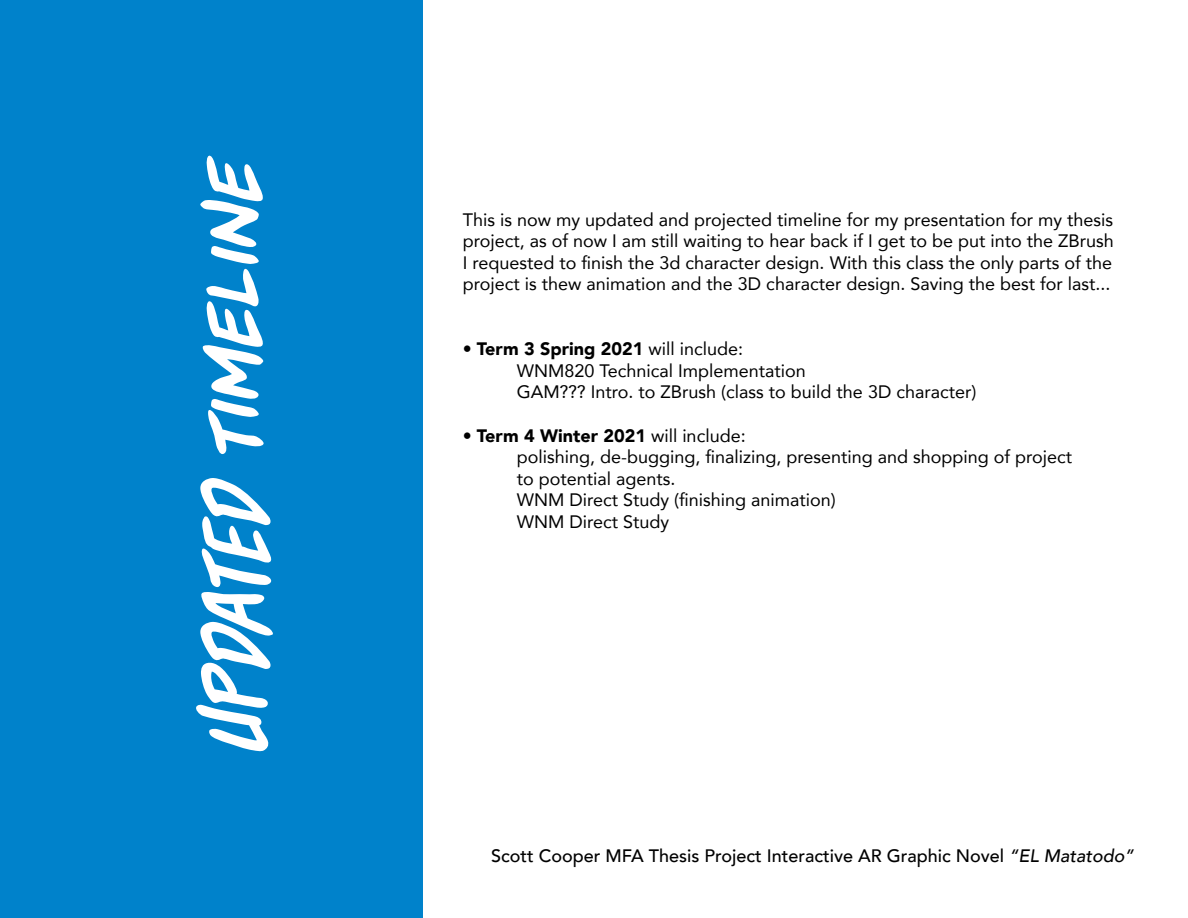
<style>
.page{position:relative;width:1188px;height:918px;background:#fff}
.page>*{position:absolute;margin:0;border:0;box-sizing:border-box;transform-origin:0 0}
.t1{font:italic 106.5px "Blambastic BB";color:#fff}
.t2{font:18px/21.6px "Avenir";color:#000}
.t3{font:500 18px "Avenir";color:#000}
.s1{font-weight:900}
.s2{font-style:italic}
</style>
<div class="page">
<div style="left:0;top:0;width:423px;height:918px;background:#0082cb"></div>
<h1 class="t1" style="left:172px;top:753px;width:600px;rotate:-90deg">UPDATED timeline</h1>
<p class="t2" style="left:463px;top:208px;width:653px;text-align:justify">This is now my updated and projected timeline for my presentation for my thesis project, as of now I am still waiting to hear back if I get to be put into the ZBrush I requested to finish the 3d character design. With this class the only parts of the project is thew animation and the 3D character design. Saving the best for last...</p>
<p class="t2" style="left:517px;top:338px;width:461px;text-indent:-54px">• <span class="s1">Term 3 Spring 2021</span> will include:<br>WNM820 Technical Implementation<br>GAM??? Intro. to ZBrush (class to build the 3D character)</p>
<p class="t2" style="left:517px;top:424px;width:557px;text-indent:-54px">• <span class="s1">Term 4 Winter 2021</span> will include:<br>polishing, de-bugging, finalizing, presenting and shopping of project to potential agents.<br>WNM Direct Study (finishing animation)<br>WNM Direct Study</p>
<p class="t3" style="left:491px;top:841px;width:644px">Scott Cooper MFA Thesis Project Interactive AR Graphic Novel <span class="s2">“EL Matatodo”</span></p>
</div>
